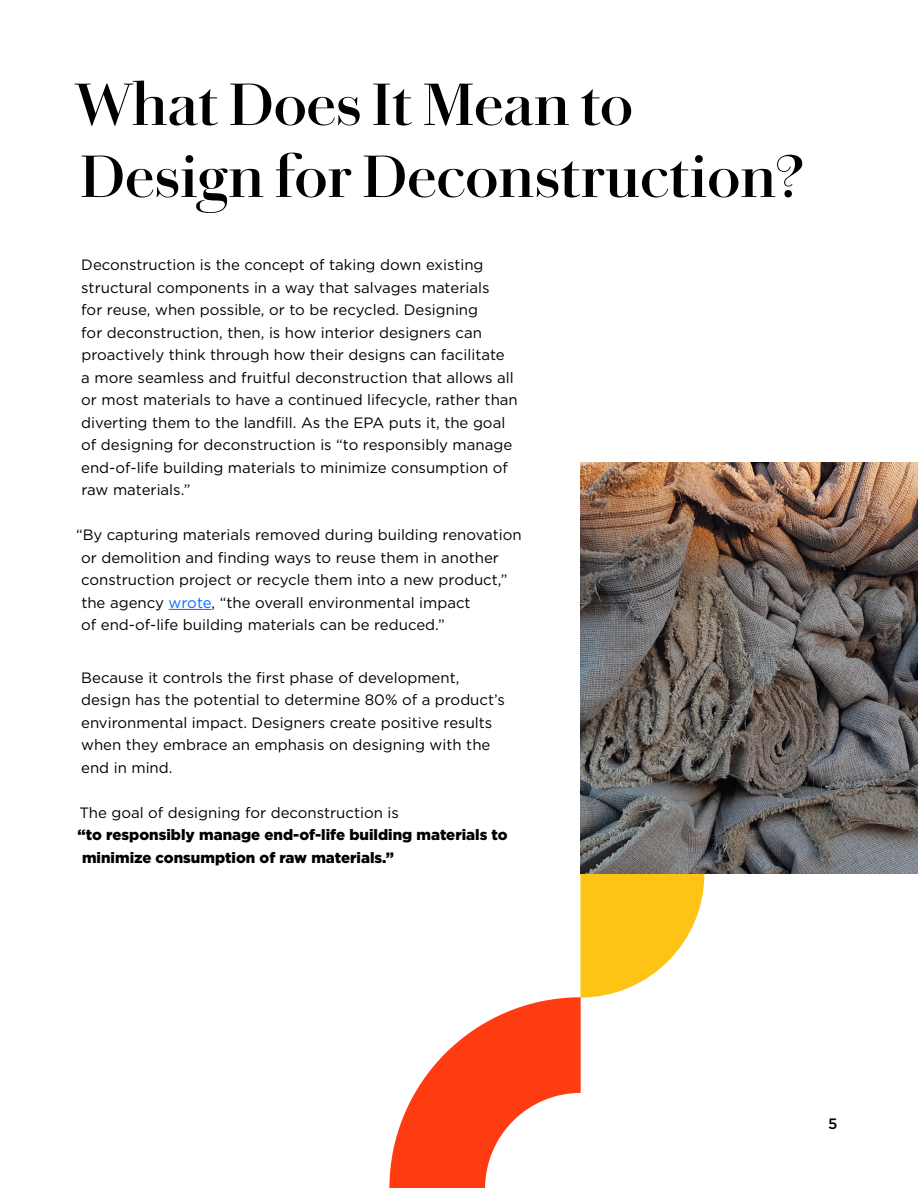
<style>
.page{position:relative;width:918px;height:1188px;background:#fff}
.page>*{position:absolute;margin:0;border:0;box-sizing:border-box;transform-origin:0 0}
.t1{font:600 60px/72px "Chiswick Headline App";color:#000}
.t2{font:15px/22.5px "Gotham";color:#000}
.t3{font:900 15px/22.5px "Gotham";color:#000}
.t4{font:500 15px "Gotham";color:#000}
.s1{color:#0a6bff}
</style>
<div class="page">
<hr style="left:169px;top:609px;width:43px;height:1px;background:#0a6bff">
<svg style="left:389px;top:874px;width:315px;height:314px"></svg>
<img style="left:580px;top:462px;width:338px;height:412px">
<h1 class="t1" style="left:75px;top:67px;width:729px">What Does It Mean to<br>Design for Deconstruction?</h1>
<p class="t2" style="left:81px;top:254px;width:438px">Deconstruction is the concept of taking down existing structural components in a way that salvages materials<br>for reuse, when possible, or to be recycled. Designing<br>for deconstruction, then, is how interior designers can proactively think through how their designs can facilitate<br>a more seamless and fruitful deconstruction that allows all or most materials to have a continued lifecycle, rather than diverting them to the landfill. As the EPA puts it, the goal of designing for deconstruction is “to responsibly manage end-of-life building materials to minimize consumption of raw materials.”</p>
<p class="t2" style="left:81px;top:524px;width:442px;text-indent:-5px">“By capturing materials removed during building renovation or demolition and finding ways to reuse them in another construction project or recycle them into a new product,” the agency <span class="s1">wrote</span>, “the overall environmental impact<br>of end-of-life building materials can be reduced.”</p>
<p class="t2" style="left:81px;top:666px;width:425px">Because it controls the first phase of development, design has the potential to determine 80% of a product’s environmental impact. Designers create positive results when they embrace an emphasis on designing with the end in mind.</p>
<p class="t2" style="left:79px;top:801px;width:321px">The goal of designing for deconstruction is</p>
<p class="t3" style="left:82px;top:824px;width:427px;text-indent:-5px">“to responsibly manage end-of-life building materials to minimize consumption of raw materials.”</p>
<p class="t4" style="left:828px;top:1114px;width:11px">5</p>
</div>
